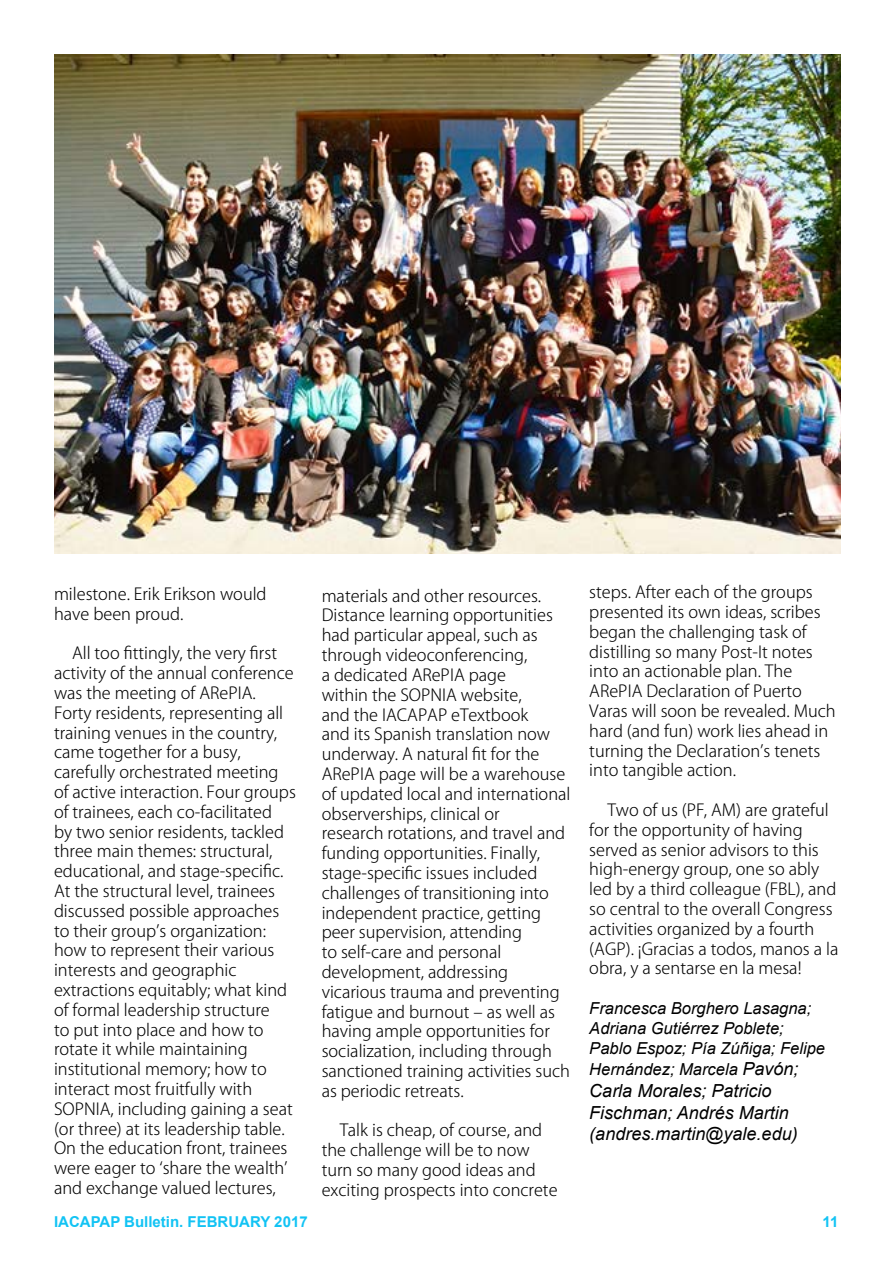
<style>
.page{position:relative;width:893px;height:1263px;background:#fff}
.page>*{position:absolute;margin:0;border:0;box-sizing:border-box;transform-origin:0 0}
.t1{font:italic 18px/21.6px "Arial";color:#000}
.t2{font:300 16.5px/19.8px "Koz Go Pr 6 N";color:#000}
.t3{font:italic 16.5px/19.8px "Arial";color:#000}
.t4{font:700 15px "Arial";color:#12c3f4}
.s1{font-size:18px}
</style>
<div class="page">
<img style="left:54px;top:54px;width:787px;height:499px">
<p class="t2" style="left:54px;top:584px;width:214px">milestone. Erik Erikson would have been proud.</p>
<p class="t2" style="left:54px;top:644px;width:243px;text-indent:18px">All too fittingly, the very first activity of the annual conference was the meeting of ARePIA.<br>Forty residents, representing all training venues in the country, came together for a busy, carefully orchestrated meeting of active interaction. Four groups of trainees, each co-facilitated<br>by two senior residents, tackled three main themes: structural, educational, and stage-specific.<br>At the structural level, trainees discussed possible approaches to their group’s organization: how to represent their various interests and geographic extractions equitably; what kind of formal leadership structure<br>to put into place and how to rotate it while maintaining institutional memory; how to interact most fruitfully with<br>SOPNIA, including gaining a seat (or three) at its leadership table.<br>On the education front, trainees were eager to ‘share the wealth’ and exchange valued lectures,</p>
<p class="t2" style="left:322px;top:586px;width:250px">materials and other resources.<br>Distance learning opportunities had particular appeal, such as through videoconferencing,<br>a dedicated ARePIA page<br>within the SOPNIA website,<br>and the IACAPAP eTextbook<br>and its Spanish translation now underway. A natural fit for the<br>ARePIA page will be a warehouse of updated local and international observerships, clinical or<br>research rotations, and travel and funding opportunities. Finally, stage-specific issues included challenges of transitioning into independent practice, getting peer supervision, attending<br>to self-care and personal development, addressing vicarious trauma and preventing fatigue and burnout – as well as having ample opportunities for socialization, including through sanctioned training activities such as periodic retreats.</p>
<p class="t2" style="left:322px;top:1121px;width:237px;text-indent:18px">Talk is cheap, of course, and the challenge will be to now turn so many good ideas and exciting prospects into concrete</p>
<p class="t2" style="left:589px;top:583px;width:248px">steps. After each of the groups presented its own ideas, scribes began the challenging task of distilling so many Post-It notes into an actionable plan. The<br>ARePIA Declaration of Puerto<br>Varas will soon be revealed. Much hard (and fun) work lies ahead in turning the Declaration’s tenets into tangible action.</p>
<p class="t2" style="left:589px;top:800px;width:251px;text-indent:18px">Two of us (PF, AM) are grateful for the opportunity of having served as senior advisors to this high-energy group, one so ably led by a third colleague (FBL), and so central to the overall Congress activities organized by a fourth (AGP). ¡Gracias a todos, manos a la obra, y a sentarse en la mesa!</p>
<p class="t3" style="left:589px;top:999px;width:237px">Francesca Borghero Lasagna;<br>Adriana Gutiérrez Poblete;<br>Pablo Espoz; Pía Zúñiga; Felipe</p>
<p class="t3" style="left:589px;top:1060px;width:211px">Hernández; Marcela <span class="s1">Pavón;</span></p>
<p class="t1" style="left:589px;top:1080px;width:210px">Carla Morales; Patricio<br>Fischman; Andrés Martin (andres.martin@yale.edu)</p>
<p class="t4" style="left:54px;top:1212px;width:255px">IACAPAP Bulletin. FEBRUARY 2017</p>
<p class="t4" style="left:822px;top:1212px;width:17px">11</p>
</div>
